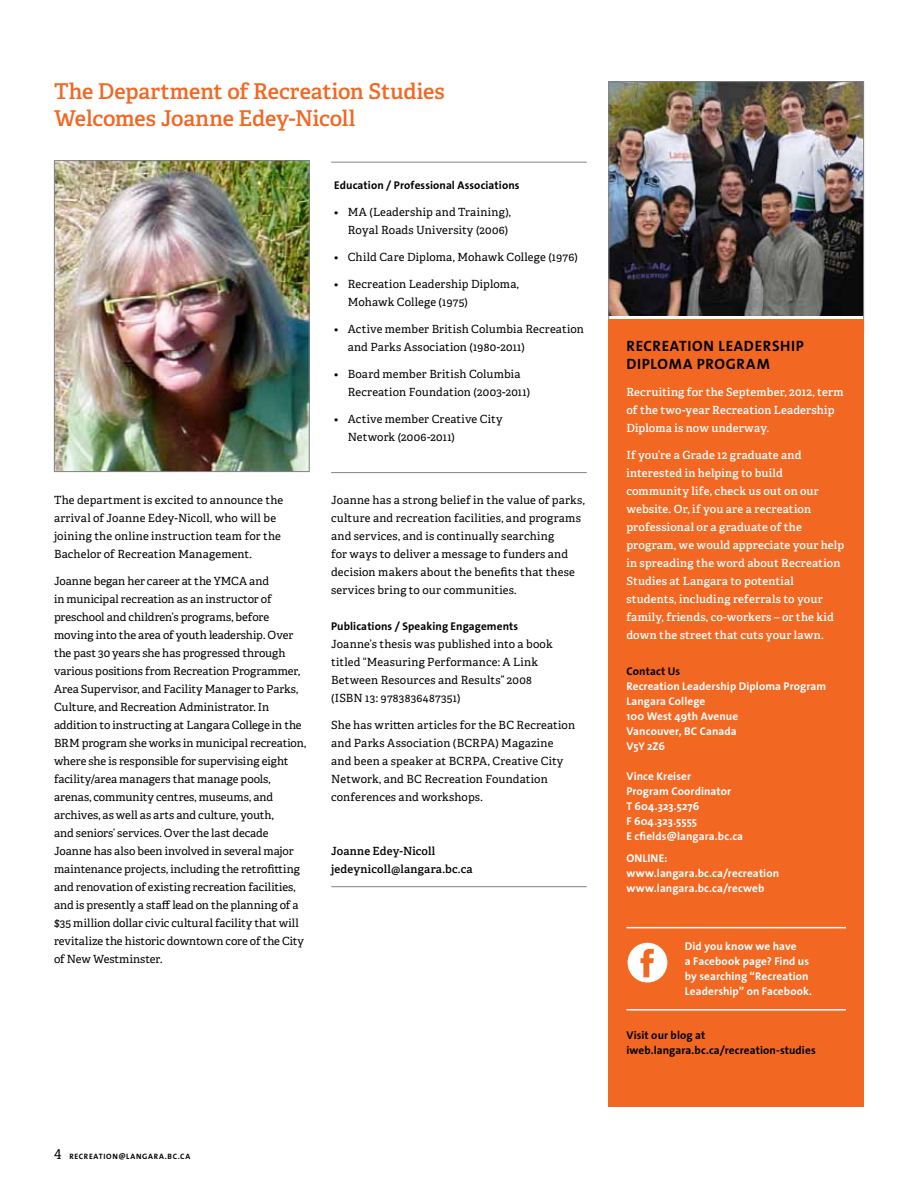
<style>
.page{position:relative;width:918px;height:1188px;background:#fff}
.page>*{position:absolute;margin:0;border:0;box-sizing:border-box;transform-origin:0 0}
.t1{font:600 21.75px/27px "Adelle";letter-spacing:-.01em;color:#f26722}
.t2{font:700 15px/18px "The Sans Os F";letter-spacing:.045em;color:#000}
.t3{font:11.25px/18px "Adelle";letter-spacing:.005em;color:#000}
.t4{font:600 11.25px/18px "Adelle";letter-spacing:.015em;color:#fff}
.t5{font:700 11.25px/15px "The Sans Os F";letter-spacing:.01em;color:#fff}
.t6{font:700 11.25px/15px "The Sans Os F";letter-spacing:.01em;color:#000}
.t7{font:600 11.25px/18px "Adelle";letter-spacing:.015em;color:#000}
.t8{font:700 7.8px "The Sans Os F";letter-spacing:.09em;color:#000}
.s1{font-family:"Adelle";font-weight:400;font-size:13.5px}
</style>
<div class="page">
<img style="left:610px;top:83px;width:252px;height:233px">
<div style="left:608px;top:81px;width:256px;height:250px;border:1px solid #808285"></div>
<img style="left:56px;top:162px;width:252px;height:308px">
<div style="left:54px;top:160px;width:256px;height:312px;border:1px solid #808285"></div>
<div style="left:608px;top:320px;width:256px;height:787px;background:#f26722"></div>
<hr style="left:331px;top:886px;width:256px;height:1px;background:#808285">
<hr style="left:331px;top:472px;width:256px;height:1px;background:#000">
<hr style="left:331px;top:162px;width:256px;height:1px;background:#000">
<div style="left:628px;top:943px;width:39px;height:40px;background:#fff;border-radius:50%"></div>
<svg style="left:640px;top:949px;width:14px;height:28px"></svg>
<hr style="left:626px;top:927px;width:220px;height:1px;background:#fff">
<hr style="left:626px;top:1009px;width:220px;height:2px;background:#fff">
<h1 class="t1" style="left:54px;top:78px;width:392px">The Department of Recreation Studies<br>Welcomes Joanne Edey-Nicoll</h1>
<p class="t3" style="left:54px;top:491px;width:231px">The department is excited to announce the arrival of Joanne Edey-Nicoll, who will be joining the online instruction team for the Bachelor of Recreation Management.</p>
<p class="t3" style="left:54px;top:572px;width:254px">Joanne began her career at the YMCA and<br>in municipal recreation as an instructor of preschool and children’s programs, before moving into the area of youth leadership. Over the past 30 years she has progressed through various positions from Recreation Programmer, Area Supervisor, and Facility Manager to Parks, Culture, and Recreation Administrator. In addition to instructing at Langara College in the BRM program she works in municipal recreation, where she is responsible for supervising eight facility/area managers that manage pools, arenas, community centres, museums, and archives, as well as arts and culture, youth,<br>and seniors’ services. Over the last decade Joanne has also been involved in several major maintenance projects, including the retrofitting and renovation of existing recreation facilities, and is presently a staff lead on the planning of a $35 million dollar civic cultural facility that will revitalize the historic downtown core of the City of New Westminster.</p>
<p class="t6" style="left:334px;top:178px;width:187px">Education / Professional Associations</p>
<p class="t3" style="left:334px;top:203px;width:178px;text-align:right">• MA (Leadership and Training),<br>Royal Roads University (2006)</p>
<p class="t3" style="left:334px;top:248px;width:245px">• Child Care Diploma, Mohawk College (1976)</p>
<p class="t3" style="left:348px;top:275px;width:173px;text-indent:-14px">• Recreation Leadership Diploma,<br>Mohawk College (1975)</p>
<p class="t3" style="left:348px;top:320px;width:238px;text-indent:-14px">• Active member British Columbia Recreation and Parks Association (1980-2011)</p>
<p class="t3" style="left:348px;top:365px;width:184px;text-indent:-14px">• Board member British Columbia<br>Recreation Foundation (2003-2011)</p>
<p class="t3" style="left:348px;top:410px;width:156px;text-indent:-14px">• Active member Creative City<br>Network (2006-2011)</p>
<p class="t3" style="left:331px;top:491px;width:255px">Joanne has a strong belief in the value of parks, culture and recreation facilities, and programs and services, and is continually searching<br>for ways to deliver a message to funders and decision makers about the benefits that these services bring to our communities.</p>
<p class="t6" style="left:331px;top:619px;width:189px">Publications / Speaking Engagements</p>
<p class="t3" style="left:331px;top:635px;width:223px">Joanne’s thesis was published into a book titled “Measuring Performance: A Link Between Resources and Results” 2008 (ISBN 13: 9783836487351)</p>
<p class="t3" style="left:331px;top:716px;width:245px">She has written articles for the BC Recreation and Parks Association (BCRPA) Magazine and been a speaker at BCRPA, Creative City Network, and BC Recreation Foundation conferences and workshops.</p>
<p class="t7" style="left:331px;top:842px;width:143px">Joanne Edey-Nicoll jedeynicoll@langara.bc.ca</p>
<p class="t8" style="left:54px;top:1152px;width:138px"><span class="s1">4</span> recreation@Langara.bc.ca</p>
<h2 class="t2" style="left:627px;top:337px;width:179px">Recreation Leadership<br>Diploma Program</h2>
<p class="t4" style="left:626px;top:383px;width:219px">Recruiting for the September, 2012, term of the two-year Recreation Leadership<br>Diploma is now underway.</p>
<p class="t4" style="left:626px;top:446px;width:219px">If you’re a Grade 12 graduate and interested in helping to build community life, check us out on our website. Or, if you are a recreation professional or a graduate of the program, we would appreciate your help in spreading the word about Recreation Studies at Langara to potential students, including referrals to your family, friends, co-workers – or the kid down the street that cuts your lawn.</p>
<p class="t6" style="left:626px;top:664px;width:55px">Contact Us</p>
<p class="t5" style="left:626px;top:679px;width:201px">Recreation Leadership Diploma Program<br>Langara College<br>100 West 49th Avenue<br>Vancouver, BC Canada<br>V5Y 2Z6</p>
<p class="t5" style="left:626px;top:769px;width:118px">Vince Kreiser<br>Program Coordinator<br>T 604.323.5276<br>F 604.323.5555<br>E cfields@langara.bc.ca</p>
<p class="t5" style="left:626px;top:850px;width:154px">ONLINE: www.langara.bc.ca/recreation www.langara.bc.ca/recweb</p>
<p class="t5" style="left:685px;top:939px;width:129px">Did you know we have<br>a Facebook page? Find us by searching “Recreation<br>Leadership” on Facebook.</p>
<p class="t6" style="left:626px;top:1027px;width:191px">Visit our blog at iweb.langara.bc.ca/recreation-studies</p>
</div>
